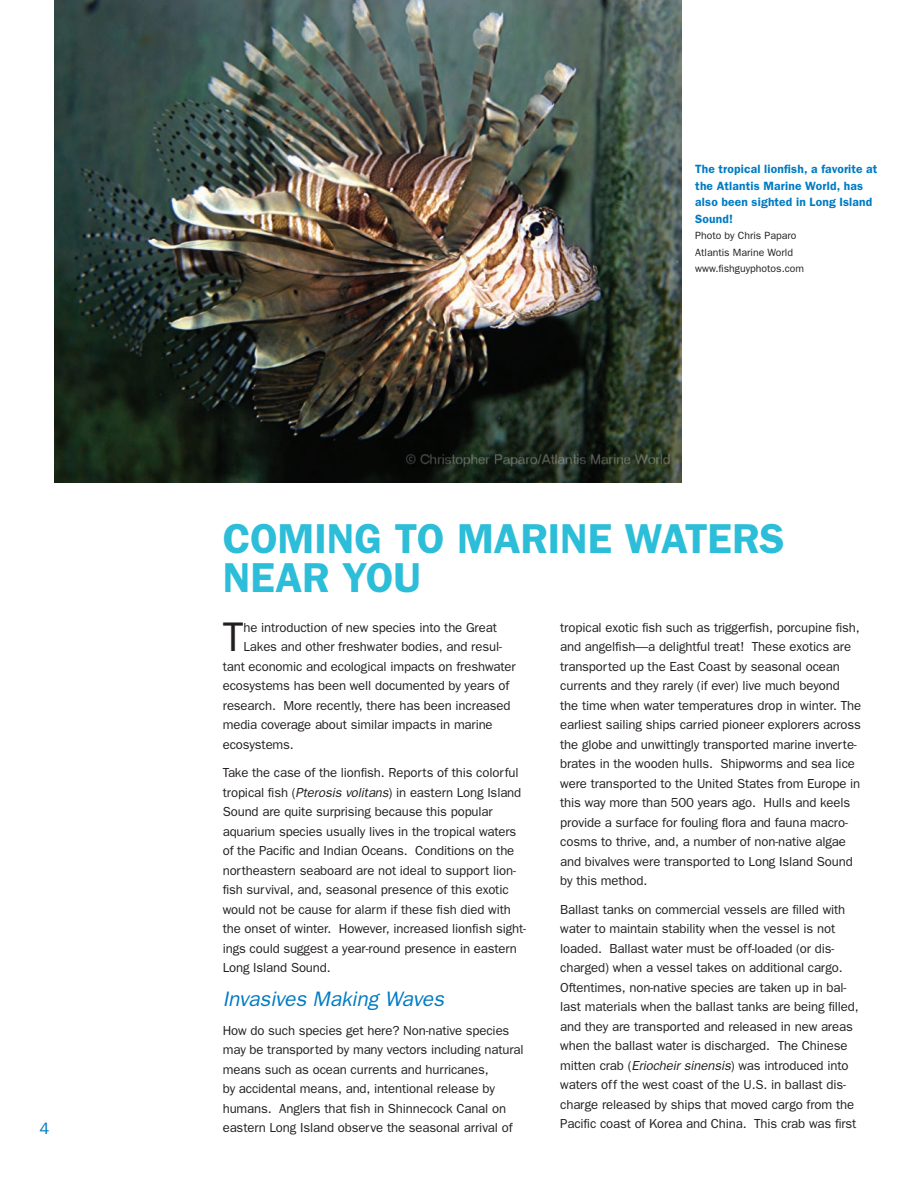
<style>
.page{position:relative;width:918px;height:1188px;background:#fff}
.page>*{position:absolute;margin:0;border:0;box-sizing:border-box;transform-origin:0 0}
.Head_-_Aqua{font:600 42px/39px "Franklin Gothic";letter-spacing:-.005em;color:#2cbdd8}
.Body_Text{font:41.55px "Franklin Gothic";color:#231f20}
.Body_Subheads{font:italic 21px "Franklin Gothic";letter-spacing:-.005em;color:#007bc3}
.Body_Text-2{font:13.2px/19.5px "Franklin Gothic";letter-spacing:-.01em;color:#231f20}
.t1{font:600 12px/16.5px "Franklin Gothic";letter-spacing:.015em;color:#007bc3}
.t2{font:10.5px/16.5px "Franklin Gothic";color:#231f20}
.s1{font-style:italic}
</style>
<div class="page">
<img style="left:54px;top:0;width:628px;height:483px">
<p class="t1" style="left:695px;top:160px;width:184px">The tropical lionfish, a favorite at the Atlantis Marine World, has also been sighted in Long Island<br>Sound!</p>
<p class="t2" style="left:695px;top:227px;width:110px">Photo by Chris Paparo<br>Atlantis Marine World www.fishguyphotos.com</p>
<p class="Head_-_Aqua" style="left:223px;top:518px;width:488px">Coming to Marine Waters<br>Near You</p>
<p class="Body_Text" style="left:223px;top:613px;width:22px">T</p>
<p class="Body_Text-2" style="left:244px;top:617px;width:255px">he introduction of new species into the Great</p>
<p class="Body_Text-2" style="left:560px;top:617px;width:302px">tropical exotic fish such as triggerfish, porcupine fish, and angelfish—a delightful treat! These exotics are transported up the East Coast by seasonal ocean currents and they rarely (if ever) live much beyond the time when water temperatures drop in winter. The earliest sailing ships carried pioneer explorers across the globe and unwittingly transported marine inverte&shy;brates in the wooden hulls. Shipworms and sea lice were transported to the United States from Europe in this way more than 500 years ago. Hulls and keels provide a surface for fouling flora and fauna macro&shy;cosms to thrive, and, a number of non-native algae and bivalves were transported to Long Island Sound by this method.</p>
<p class="Body_Text-2" style="left:560px;top:899px;width:300px">Ballast tanks on commercial vessels are filled with water to maintain stability when the vessel is not loaded. Ballast water must be off-loaded (or dis&shy;charged) when a vessel takes on additional cargo.<br>Oftentimes, non-native species are taken up in bal&shy;last materials when the ballast tanks are being filled, and they are transported and released in new areas when the ballast water is discharged. The Chinese mitten crab (<span class="s1">Eriocheir sinensis</span>) was introduced into waters off the west coast of the U.S. in ballast dis&shy;charge released by ships that moved cargo from the Pacific coast of Korea and China. This crab was first</p>
<p class="Body_Text-2" style="left:244px;top:637px;width:260px">Lakes and other freshwater bodies, and resul-</p>
<p class="Body_Text-2" style="left:223px;top:656px;width:295px">tant economic and ecological impacts on freshwater</p>
<p class="Body_Text-2" style="left:223px;top:676px;width:288px">ecosystems has been well documented by years of</p>
<p class="Body_Text-2" style="left:223px;top:695px;width:289px">research. More recently, there has been increased</p>
<p class="Body_Text-2" style="left:223px;top:715px;width:271px">media coverage about similar impacts in marine</p>
<p class="Body_Text-2" style="left:223px;top:734px;width:73px">ecosystems.</p>
<p class="Body_Text-2" style="left:223px;top:763px;width:305px">Take the case of the lionfish. Reports of this colorful tropical fish (<span class="s1">Pterosis volitans</span>) in eastern Long Island Sound are quite surprising because this popular aquarium species usually lives in the tropical waters of the Pacific and Indian Oceans. Conditions on the northeastern seaboard are not ideal to support lion&shy;fish survival, and, seasonal presence of this exotic would not be cause for alarm if these fish died with the onset of winter. However, increased lionfish sight&shy;ings could suggest a year-round presence in eastern Long Island Sound.</p>
<p class="Body_Subheads" style="left:223px;top:987px;width:223px">Invasives Making Waves</p>
<p class="Body_Text-2" style="left:223px;top:1020px;width:302px">How do such species get here? Non-native species may be transported by many vectors including natural means such as ocean currents and hurricanes,<br>by accidental means, and, intentional release by humans. Anglers that fish in Shinnecock Canal on eastern Long Island observe the seasonal arrival of</p>
</div>
